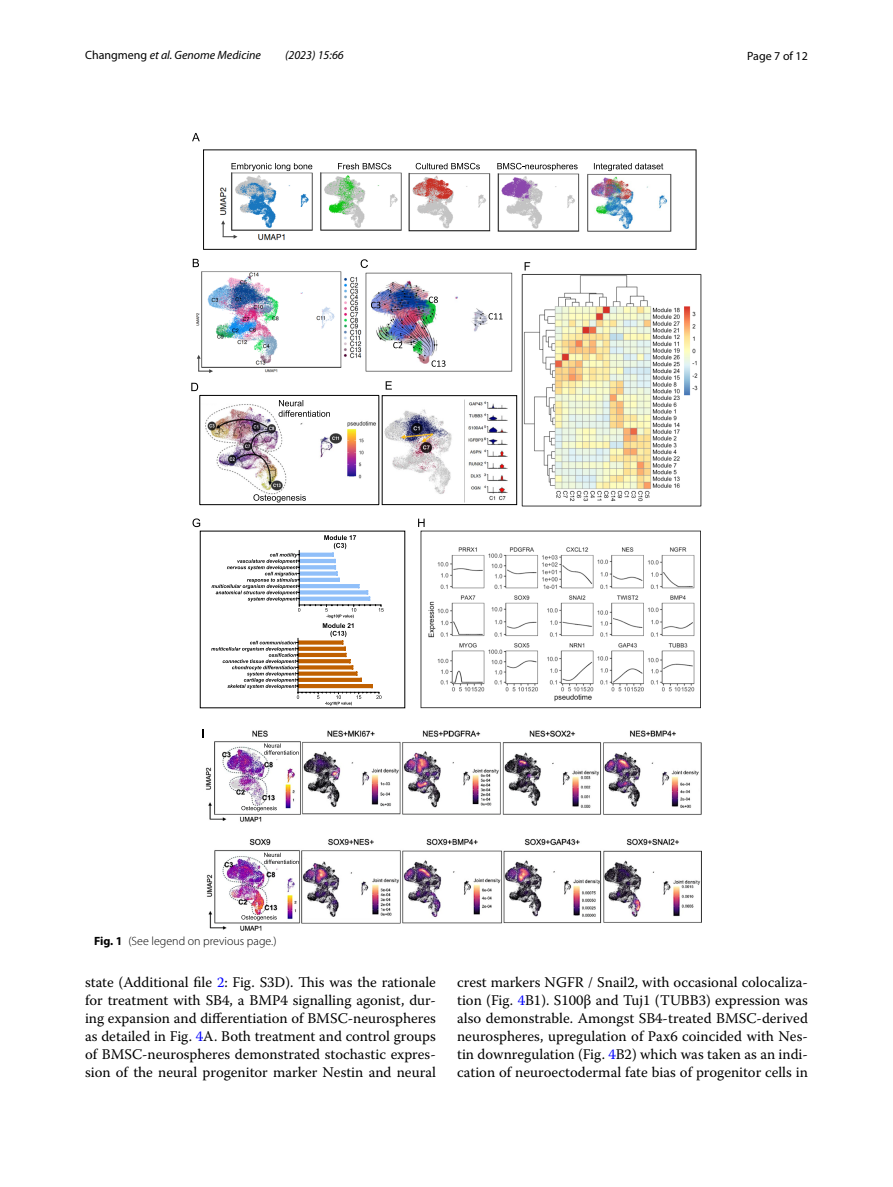
<style>
.page{position:relative;width:893px;height:1187px;background:#fff}
.page>*{position:absolute;margin:0;border:0;box-sizing:border-box;transform-origin:0 0}
.t1{font:14.7px/18px "Warnock Pro";color:#000;text-align:justify}
.t2{font:italic 12px "Myriad Pro";color:#000}
.t3{font:300 12px "Myriad Pro";color:#000}
.t4{font:12px "Myriad Pro";color:#000}
.s1{font-style:normal}
.s2{font-weight:700}
.s3{color:#00f}
</style>
<div class="page">
<img style="left:197px;top:173px;width:505px;height:757px">
<svg style="left:525px;top:262px;width:5px;height:8px"></svg>
<svg style="left:192px;top:133px;width:8px;height:8px"></svg>
<svg style="left:193px;top:259px;width:6px;height:8px"></svg>
<svg style="left:361px;top:259px;width:7px;height:9px"></svg>
<svg style="left:191px;top:383px;width:7px;height:8px"></svg>
<svg style="left:429px;top:296px;width:9px;height:7px"></svg>
<svg style="left:393px;top:342px;width:9px;height:6px"></svg>
<svg style="left:432px;top:360px;width:14px;height:7px"></svg>
<svg style="left:371px;top:302px;width:9px;height:6px"></svg>
<svg style="left:488px;top:313px;width:15px;height:6px"></svg>
<svg style="left:203px;top:149px;width:493px;height:101px"></svg>
<svg style="left:594px;top:163px;width:69px;height:8px"></svg>
<svg style="left:221px;top:220px;width:16px;height:19px"></svg>
<svg style="left:197px;top:355px;width:16px;height:18px"></svg>
<svg style="left:386px;top:381px;width:6px;height:8px"></svg>
<div style="left:522px;top:274px;width:179px;height:232px;border:1px solid #404040"></div>
<svg style="left:199px;top:395px;width:318px;height:313px"></svg>
<svg style="left:192px;top:518px;width:8px;height:9px"></svg>
<svg style="left:418px;top:518px;width:7px;height:9px"></svg>
<div style="left:199px;top:395px;width:180px;height:110px;border:1px solid #000"></div>
<svg style="left:421px;top:530px;width:280px;height:178px"></svg>
<svg style="left:416px;top:163px;width:64px;height:6px"></svg>
<svg style="left:497px;top:163px;width:81px;height:8px"></svg>
<svg style="left:338px;top:163px;width:53px;height:6px"></svg>
<svg style="left:231px;top:163px;width:81px;height:8px"></svg>
<svg style="left:211px;top:535px;width:173px;height:170px"></svg>
<svg style="left:253px;top:494px;width:53px;height:8px"></svg>
<svg style="left:279px;top:400px;width:51px;height:17px"></svg>
<svg style="left:264px;top:743px;width:35px;height:11px"></svg>
<svg style="left:241px;top:805px;width:36px;height:6px"></svg>
<svg style="left:264px;top:852px;width:35px;height:11px"></svg>
<svg style="left:241px;top:915px;width:36px;height:5px"></svg>
<p class="t2" style="left:85px;top:48px;width:178px"><span class="s1">Changmeng</span> et al. Genome Medicine</p>
<p class="t2" style="left:285px;top:48px;width:60px">(2023) 15:66</p>
<p class="t4" style="left:747px;top:48px;width:62px">Page 7 of 12</p>
<p class="t3" style="left:94px;top:934px;width:184px"><span class="s2">Fig. 1</span> (See legend on previous page.)</p>
<p class="t1" style="left:85px;top:972px;width:352px">state (Additional file <span class="s3">2</span>: Fig. S3D). This was the rationale for treatment with SB4, a BMP4 signalling agonist, dur&shy;ing expansion and differentiation of BMSC-neurospheres as detailed in Fig. <span class="s3">4</span>A. Both treatment and control groups of BMSC-neurospheres demonstrated stochastic expres&shy;sion of the neural progenitor marker Nestin and neural</p>
<p class="t1" style="left:457px;top:972px;width:352px">crest markers NGFR / Snail2, with occasional colocaliza&shy;tion (Fig. <span class="s3">4</span>B1). S100β and Tuj1 (TUBB3) expression was also demonstrable. Amongst SB4-treated BMSC-derived neurospheres, upregulation of Pax6 coincided with Nes&shy;tin downregulation (Fig. <span class="s3">4</span>B2) which was taken as an indi&shy;cation of neuroectodermal fate bias of progenitor cells in</p>
</div>
